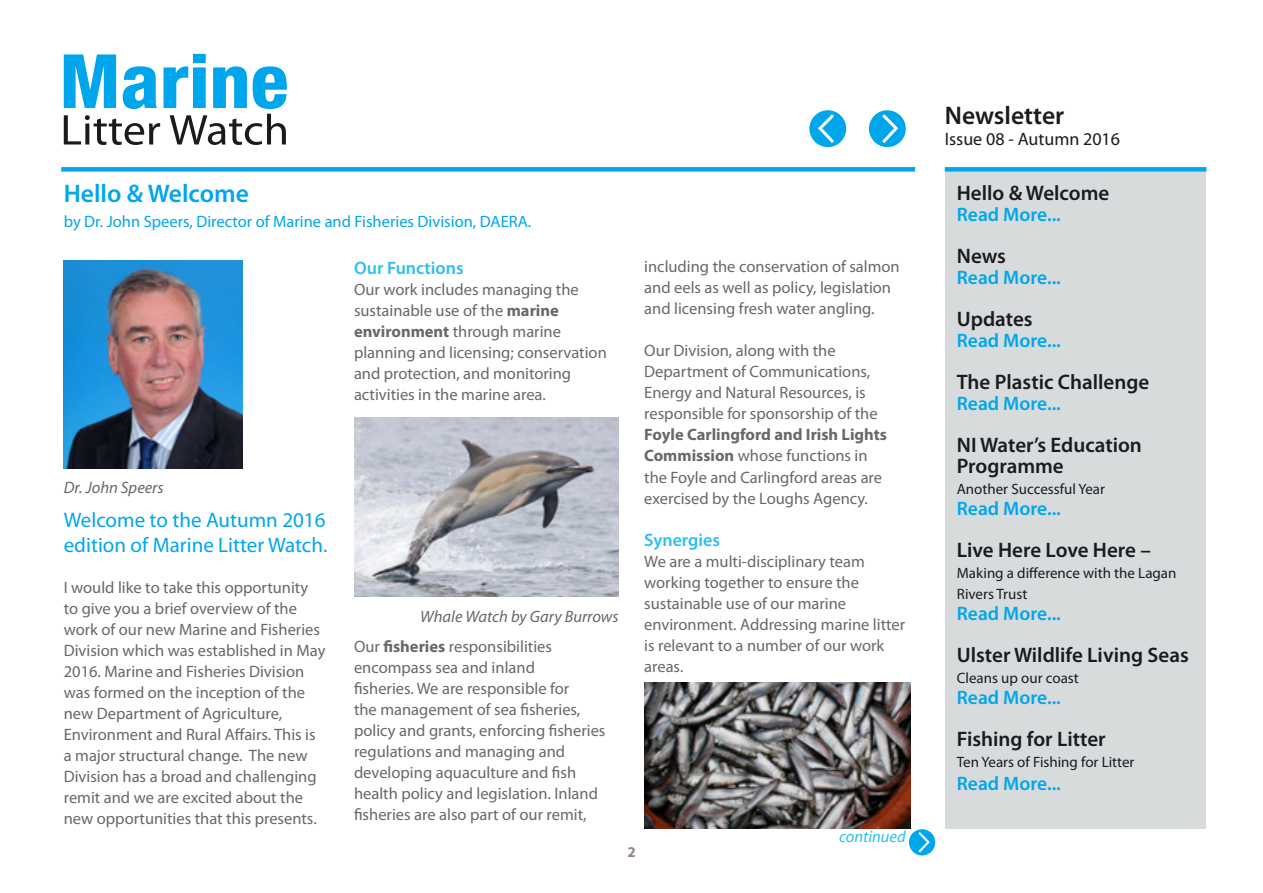
<style>
.page{position:relative;width:1263px;height:893px;background:#fff}
.page>*{position:absolute;margin:0;border:0;box-sizing:border-box;transform-origin:0 0}
.Paragraph_Style_1{font:600 25.5px "Myriad Pro";color:#00a6eb}
.Paragraph_Style_1-2{font:600 25.5px "Myriad Pro";color:#1a1b1f}
.Paragraph_Style_1-3{font:600 21px/21px "Myriad Pro";color:#1a1b1f}
.Paragraph_Style_1-4{font:21px/25.2px "Myriad Pro";color:#00a6eb}
.Paragraph_Style_1-5{font:600 19.5px "Myriad Pro";color:#00a6eb}
.Body_text{font:600 18px "Myriad Pro";color:#2cbef0}
.Paragraph_Style_1-6{font:18px "Myriad Pro";color:#1a1b1f}
.Body_text-2{font:16.5px/21px "Myriad Pro";color:#68676b}
.Paragraph_Style_1-7{font:16.5px "Myriad Pro";color:#00a6eb}
.Body_text-3{font:italic 16.5px "Myriad Pro";color:#68676b}
.Body_text-4{font:italic 16.5px "Myriad Pro";color:#2cbef0}
.Paragraph_Style_1-8{font:15px/21px "Myriad Pro";color:#1a1b1f}
.Paragraph_Style_1-9{font:700 15px "Myriad Pro";color:#948784}
.s1{font-weight:700}
</style>
<div class="page">
<div style="left:945px;top:169px;width:261px;height:660px;background:#d8dbdc"></div>
<div style="left:61px;top:167px;width:854px;height:5px;background:#00a6eb"></div>
<div style="left:945px;top:167px;width:261px;height:5px;background:#00a6eb"></div>
<svg style="left:64px;top:54px;width:223px;height:91px"></svg>
<div style="left:809px;top:110px;width:37px;height:37px;background:#00a6eb;border-radius:50%"></div>
<svg style="left:816px;top:111px;width:21px;height:35px"></svg>
<div style="left:869px;top:110px;width:37px;height:37px;background:#00a6eb;border-radius:50%"></div>
<svg style="left:879px;top:111px;width:21px;height:35px"></svg>
<img style="left:64px;top:260px;width:178px;height:209px">
<img style="left:354px;top:417px;width:265px;height:180px">
<div style="left:909px;top:829px;width:26px;height:26px;background:#00a6eb;border-radius:50%"></div>
<svg style="left:916px;top:830px;width:15px;height:25px"></svg>
<img style="left:644px;top:683px;width:266px;height:145px">
<p class="Paragraph_Style_1" style="left:64px;top:177px;width:187px">Hello &amp; Welcome</p>
<p class="Paragraph_Style_1-7" style="left:64px;top:212px;width:469px">by Dr. John Speers, Director of Marine and Fisheries Division, DAERA.</p>
<p class="Body_text-3" style="left:64px;top:477px;width:101px">Dr. John Speers</p>
<p class="Paragraph_Style_1-4" style="left:64px;top:507px;width:265px">Welcome to the Autumn 2016 edition of Marine Litter Watch.</p>
<p class="Body_text-2" style="left:64px;top:576px;width:263px">I would like to take this opportunity to give you a brief overview of the work of our new Marine and Fisheries Division which was established in May 2016. Marine and Fisheries Division was formed on the inception of the new Department of Agriculture, Environment and Rural Affairs. This is a major structural change. The new Division has a broad and challenging remit and we are excited about the new opportunities that this presents.</p>
<p class="Body_text" style="left:354px;top:256px;width:111px">Our Functions</p>
<p class="Body_text-2" style="left:354px;top:278px;width:254px">Our work includes managing the sustainable use of the <span class="s1">marine environment</span> through marine planning and licensing; conservation and protection, and monitoring activities in the marine area.</p>
<p class="Body_text-3" style="left:420px;top:606px;width:200px">Whale Watch by Gary Burrows</p>
<p class="Body_text-2" style="left:354px;top:635px;width:253px">Our <span class="s1">fisheries</span> responsibilities encompass sea and inland<br>fisheries. We are responsible for<br>the management of sea fisheries, policy and grants, enforcing fisheries regulations and managing and developing aquaculture and fish health policy and legislation. Inland fisheries are also part of our remit,</p>
<p class="Body_text-2" style="left:644px;top:256px;width:257px">including the conservation of salmon and eels as well as policy, legislation and licensing fresh water angling.</p>
<p class="Body_text-2" style="left:644px;top:340px;width:244px">Our Division, along with the<br>Department of Communications,<br>Energy and Natural Resources, is responsible for sponsorship of the<br><span class="s1">Foyle Carlingford and Irish Lights<br>Commission</span> whose functions in the Foyle and Carlingford areas are exercised by the Loughs Agency.</p>
<p class="Body_text" style="left:644px;top:528px;width:77px">Synergies</p>
<p class="Body_text-2" style="left:644px;top:550px;width:262px">We are a multi-disciplinary team working together to ensure the sustainable use of our marine environment. Addressing marine litter is relevant to a number of our work areas.</p>
<p class="Paragraph_Style_1-9" style="left:627px;top:843px;width:10px">2</p>
<p class="Body_text-4" style="left:839px;top:826px;width:68px">continued</p>
<p class="Paragraph_Style_1-2" style="left:945px;top:99px;width:121px">Newsletter</p>
<p class="Paragraph_Style_1-6" style="left:945px;top:128px;width:177px">Issue 08 - Autumn 2016</p>
<p class="Paragraph_Style_1-3" style="left:957px;top:182px;width:154px">Hello &amp; Welcome</p>
<p class="Paragraph_Style_1-5" style="left:957px;top:202px;width:106px">Read More...</p>
<p class="Paragraph_Style_1-3" style="left:957px;top:245px;width:51px">News</p>
<p class="Paragraph_Style_1-5" style="left:957px;top:265px;width:106px">Read More...</p>
<p class="Paragraph_Style_1-3" style="left:957px;top:308px;width:77px">Updates</p>
<p class="Paragraph_Style_1-5" style="left:957px;top:328px;width:106px">Read More...</p>
<p class="Paragraph_Style_1-3" style="left:957px;top:371px;width:194px">The Plastic Challenge</p>
<p class="Paragraph_Style_1-5" style="left:957px;top:391px;width:106px">Read More...</p>
<p class="Paragraph_Style_1-3" style="left:957px;top:434px;width:187px">NI Water’s Education<br>Programme</p>
<p class="Paragraph_Style_1-8" style="left:957px;top:478px;width:150px">Another Successful Year</p>
<p class="Paragraph_Style_1-5" style="left:957px;top:496px;width:106px">Read More...</p>
<p class="Paragraph_Style_1-3" style="left:957px;top:539px;width:196px">Live Here Love Here –</p>
<p class="Paragraph_Style_1-8" style="left:957px;top:562px;width:221px">Making a difference with the Lagan<br>Rivers Trust</p>
<p class="Paragraph_Style_1-5" style="left:957px;top:601px;width:106px">Read More...</p>
<p class="Paragraph_Style_1-3" style="left:957px;top:644px;width:233px">Ulster Wildlife Living Seas</p>
<p class="Paragraph_Style_1-8" style="left:957px;top:667px;width:123px">Cleans up our coast</p>
<p class="Paragraph_Style_1-5" style="left:957px;top:685px;width:106px">Read More...</p>
<p class="Paragraph_Style_1-3" style="left:957px;top:728px;width:150px">Fishing for Litter</p>
<p class="Paragraph_Style_1-8" style="left:957px;top:751px;width:179px">Ten Years of Fishing for Litter</p>
<p class="Paragraph_Style_1-5" style="left:957px;top:771px;width:106px">Read More...</p>
</div>
